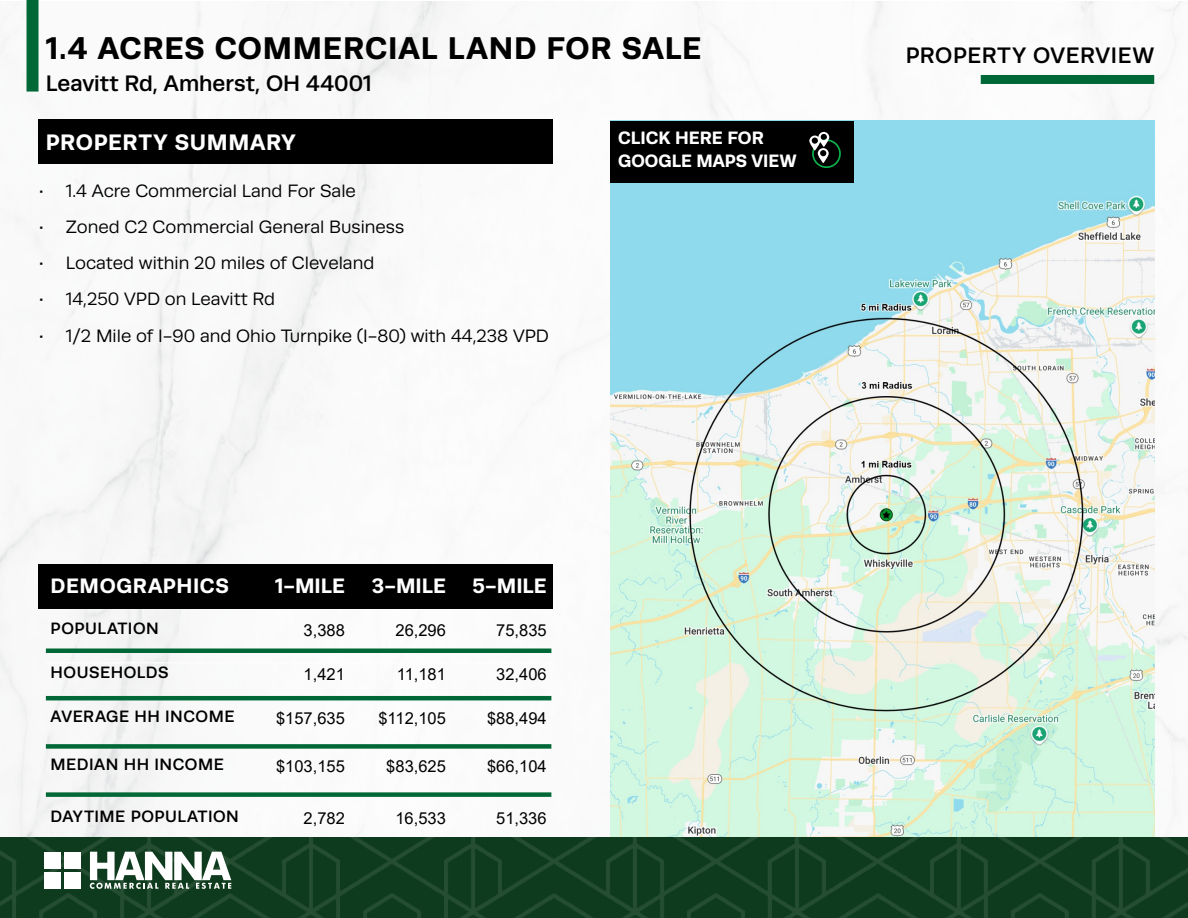
<style>
.page{position:relative;width:1188px;height:918px;background:#fff}
.page>*{position:absolute;margin:0;border:0;box-sizing:border-box;transform-origin:0 0}
.t1{font:700 31.5px "Runda";letter-spacing:.025em;color:#000}
.t2{font:500 22.5px "Runda";letter-spacing:.005em;color:#000}
.t3{font:500 22.5px "Runda";letter-spacing:.03em;color:#000}
.t4{font:700 22.5px "Runda";letter-spacing:.03em;color:#fff}
.t5{font:700 21px "Runda";letter-spacing:.025em;color:#fff}
.t6{font:18px "Runda";color:#000}
.t7{font:700 18px/22.8px "Runda";color:#fff}
.t8{font:16.5px "Arial";color:#000}
.t9{font:500 16.5px "Runda";letter-spacing:.03em;color:#000}
</style>
<div class="page">
<img style="left:0;top:2px;width:859px;height:835px">
<img style="left:859px;top:2px;width:329px;height:835px">
<div style="left:27px;top:0;width:12px;height:92px;background:#006836"></div>
<img style="left:0;top:837px;width:1188px;height:81px">
<svg style="left:90px;top:852px;width:141px;height:37px"></svg>
<div style="left:45px;top:852px;width:16px;height:16px;background:#fff"></div>
<div style="left:65px;top:852px;width:16px;height:16px;background:#fff"></div>
<div style="left:45px;top:872px;width:16px;height:17px;background:#fff"></div>
<div style="left:65px;top:872px;width:16px;height:17px;background:#fff"></div>
<div style="left:39px;top:119px;width:514px;height:44px;background:#000"></div>
<div style="left:981px;top:75px;width:173px;height:9px;background:#006836"></div>
<img style="left:610px;top:121px;width:544px;height:716px">
<div style="left:610px;top:121px;width:243px;height:61px;background:#000"></div>
<div style="left:812px;top:139px;width:29px;height:29px;border:2px solid #0db14b;border-radius:50%"></div>
<svg style="left:809px;top:132px;width:20px;height:31px"></svg>
<div style="left:39px;top:564px;width:514px;height:45px;background:#000"></div>
<hr style="left:46px;top:649px;width:505px;height:4px;background:#006836">
<hr style="left:46px;top:696px;width:505px;height:4px;background:#006836">
<div style="left:46px;top:744px;width:505px;height:5px;background:#006836"></div>
<div style="left:46px;top:792px;width:505px;height:5px;background:#006836"></div>
<hr style="left:46px;top:662px;width:202px;height:1px;background:#fff">
<hr style="left:248px;top:662px;width:102px;height:1px;background:#fff">
<hr style="left:350px;top:662px;width:101px;height:1px;background:#fff">
<hr style="left:451px;top:662px;width:100px;height:1px;background:#fff">
<h1 class="t1" style="left:46px;top:30px;width:657px">1.4 ACRES COMMERCIAL LAND FOR SALE</h1>
<p class="t2" style="left:46px;top:70px;width:327px">Leavitt Rd, Amherst, OH 44001</p>
<p class="t4" style="left:46px;top:128px;width:251px">PROPERTY SUMMARY</p>
<p class="t7" style="left:618px;top:127px;width:180px">CLICK HERE FOR<br>GOOGLE MAPS VIEW</p>
<p class="t6" style="left:39px;top:180px;width:319px">• 1.4 Acre Commercial Land For Sale</p>
<p class="t6" style="left:39px;top:217px;width:367px">• Zoned C2 Commercial General Business</p>
<p class="t6" style="left:39px;top:253px;width:337px">• Located within 20 miles of Cleveland</p>
<p class="t6" style="left:39px;top:289px;width:238px">• 14,250 VPD on Leavitt Rd</p>
<p class="t6" style="left:39px;top:326px;width:512px">• 1/2 Mile of I-90 and Ohio Turnpike (I-80) with 44,238 VPD</p>
<p class="t5" style="left:51px;top:573px;width:180px">DEMOGRAPHICS</p>
<p class="t5" style="left:275px;top:573px;width:71px">1-MILE</p>
<p class="t5" style="left:372px;top:573px;width:76px">3-MILE</p>
<p class="t5" style="left:473px;top:573px;width:76px">5-MILE</p>
<p class="t9" style="left:51px;top:619px;width:110px">POPULATION</p>
<p class="t8" style="left:304px;top:618px;width:43px">3,388</p>
<p class="t8" style="left:396px;top:618px;width:52px">26,296</p>
<p class="t8" style="left:496px;top:618px;width:52px">75,835</p>
<p class="t9" style="left:51px;top:663px;width:120px">HOUSEHOLDS</p>
<p class="t8" style="left:304px;top:662px;width:43px">1,421</p>
<p class="t8" style="left:397px;top:662px;width:51px">11,181</p>
<p class="t8" style="left:496px;top:662px;width:52px">32,406</p>
<p class="t9" style="left:51px;top:706px;width:185px">AVERAGE HH INCOME</p>
<p class="t8" style="left:276px;top:706px;width:70px">$157,635</p>
<p class="t8" style="left:378px;top:706px;width:69px">$112,105</p>
<p class="t8" style="left:487px;top:706px;width:61px">$88,494</p>
<p class="t9" style="left:51px;top:755px;width:175px">MEDIAN HH INCOME</p>
<p class="t8" style="left:276px;top:755px;width:70px">$103,155</p>
<p class="t8" style="left:386px;top:755px;width:61px">$83,625</p>
<p class="t8" style="left:487px;top:755px;width:61px">$66,104</p>
<p class="t9" style="left:51px;top:807px;width:190px">DAYTIME POPULATION</p>
<p class="t8" style="left:304px;top:807px;width:43px">2,782</p>
<p class="t8" style="left:395px;top:807px;width:52px">16,533</p>
<p class="t8" style="left:496px;top:807px;width:52px">51,336</p>
<p class="t3" style="left:906px;top:43px;width:250px">PROPERTY OVERVIEW</p>
</div>
